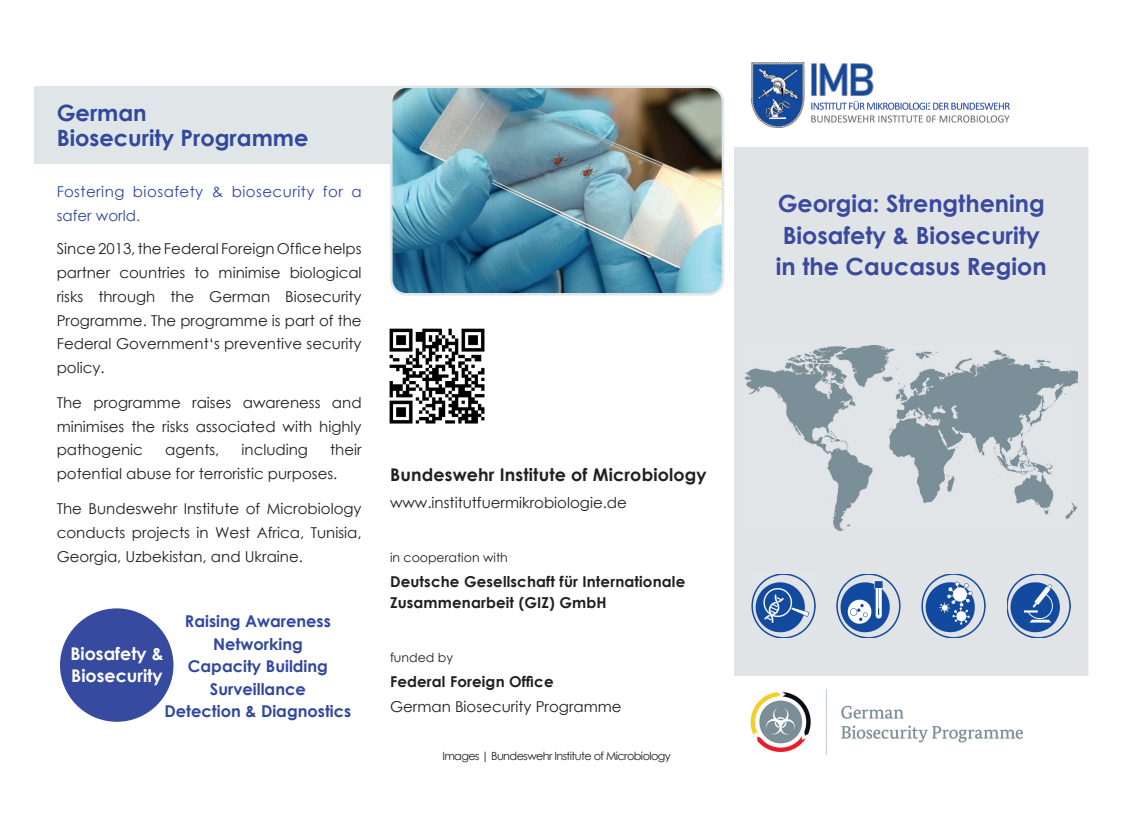
<style>
.page{position:relative;width:1124px;height:815px;background:#fff}
.page>*{position:absolute;margin:0;border:0;box-sizing:border-box;transform-origin:0 0}
.t1{font:700 23.75px/31.2px "Century Gothic";color:#394a9f}
.t2{font:700 22.5px/25px "Century Gothic";color:#31489e}
.t3{font:700 17.5px "Century Gothic";letter-spacing:.01em;color:#231f20}
.t4{font:700 17.5px/22.5px "Century Gothic";color:#fff}
.t5{font:700 16.25px/22.5px "Century Gothic";color:#31489e;text-align:center}
.t6{font:15px/23.8px "Century Gothic";color:#231f20;text-align:justify}
.t7{font:700 15px/21px "Century Gothic";letter-spacing:.01em;color:#231f20}
.t8{font:15px/23.8px "Century Gothic";letter-spacing:.03em;color:#31489e}
.t9{font:12.5px "Century Gothic";color:#231f20}
.t10{font:11.25px "Century Gothic";letter-spacing:-.05em;color:#231f20}
</style>
<div class="page">
<div style="left:734px;top:147px;width:354px;height:529px;background:#e1e4e7"></div>
<img style="left:751px;top:63px;width:259px;height:64px">
<img style="left:921px;top:574px;width:64px;height:64px">
<img style="left:836px;top:574px;width:64px;height:64px">
<img style="left:751px;top:574px;width:64px;height:64px">
<img style="left:1006px;top:574px;width:64px;height:64px">
<img style="left:744px;top:345px;width:333px;height:186px">
<div style="left:35px;top:86px;width:641px;height:78px;background:#e0e6e8"></div>
<img style="left:393px;top:89px;width:328px;height:204px">
<div style="left:390px;top:86px;width:334px;height:210px;border:2px solid #e0e6e8;border-radius:15px"></div>
<img style="left:389px;top:328px;width:96px;height:96px">
<div style="left:60px;top:608px;width:113px;height:114px;background:#364a9f;border-radius:50%"></div>
<img style="left:750px;top:689px;width:271px;height:66px">
<h2 class="t2" style="left:57px;top:99px;width:253px">German<br>Biosecurity Programme</h2>
<p class="t8" style="left:57px;top:179px;width:306px">Fostering biosafety &amp; biosecurity for a safer world.</p>
<p class="t6" style="left:57px;top:237px;width:306px">Since 2013, the Federal Foreign Office helps partner countries to minimise biological risks through the German Biosecurity Programme. The programme is part of the Federal Government‘s preventive security policy.</p>
<p class="t6" style="left:57px;top:390px;width:306px">The programme raises awareness and minimises the risks associated with highly pathogenic</p>
<p class="t6" style="left:57px;top:438px;width:306px;text-indent:273px">their potential abuse for terroristic purposes.</p>
<p class="t6" style="left:57px;top:497px;width:306px">The Bundeswehr Institute of Microbiology conducts projects in West Africa, Tunisia, Georgia, Uzbekistan, and Ukraine.</p>
<p class="t6" style="left:165px;top:438px;width:56px">agents,</p>
<p class="t6" style="left:241px;top:438px;width:68px">including</p>
<p class="t5" style="left:164px;top:609px;width:188px">Raising Awareness<br>Networking<br>Capacity Building<br>Surveillance<br>Detection &amp; Diagnostics</p>
<p class="t4" style="left:70px;top:641px;width:95px">Biosafety &amp;<br>Biosecurity</p>
<p class="t3" style="left:390px;top:461px;width:318px">Bundeswehr Institute of Microbiology</p>
<p class="t6" style="left:390px;top:491px;width:238px">www.institutfuermikrobiologie.de</p>
<p class="t9" style="left:390px;top:549px;width:119px">in cooperation with</p>
<p class="t7" style="left:390px;top:571px;width:297px">Deutsche Gesellschaft für Internationale<br>Zusammenarbeit (GIZ) GmbH</p>
<p class="t9" style="left:390px;top:649px;width:65px">funded by</p>
<p class="t7" style="left:390px;top:671px;width:165px">Federal Foreign Office</p>
<p class="t6" style="left:390px;top:695px;width:233px">German Biosecurity Programme</p>
<p class="t10" style="left:442px;top:748px;width:230px">Images | Bundeswehr Institute of Microbiology</p>
<h1 class="t1" style="left:775px;top:187px;width:272px">Georgia: Strengthening<br>Biosafety &amp; Biosecurity in the Caucasus Region</h1>
</div>
